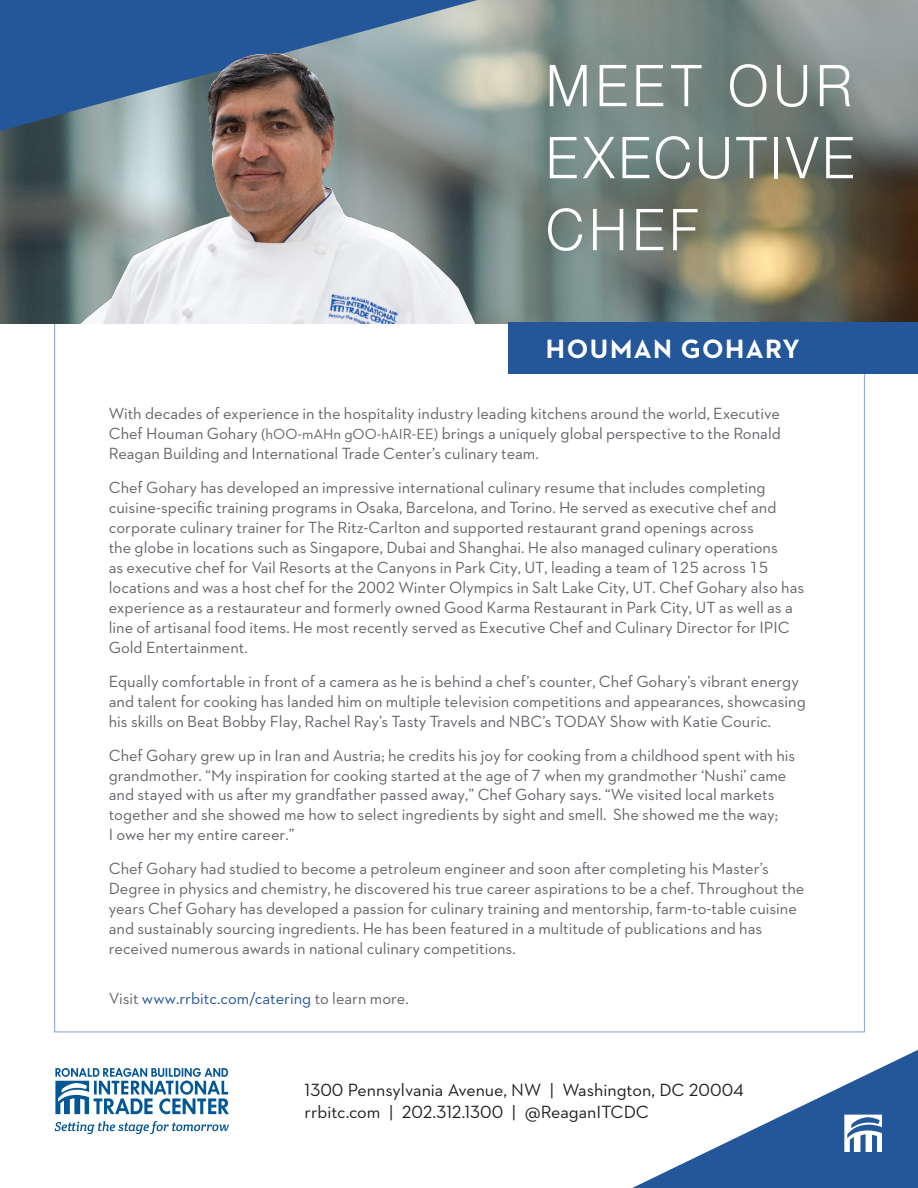
<style>
.page{position:relative;width:918px;height:1188px;background:#fff}
.page>*{position:absolute;margin:0;border:0;box-sizing:border-box;transform-origin:0 0}
.t1{font:300 57.75px/72px "Helvetica Neue";letter-spacing:.09em;color:#fff;scale:.93 1}
.t2{font:700 27px "Neutraface 2 Text";letter-spacing:.05em;color:#fff}
.t3{font:18px "Neutraface 2 Text";color:#231f20}
.t4{font:16.5px/20px "Neutraface 2 Text";color:#63656a}
.t5{font:16.5px "Neutraface 2 Text";color:#245799}
.s1{font-size:15px}
.s2{color:#63656a}
</style>
<div class="page">
<img style="left:0;top:0;width:918px;height:323px">
<div style="left:508px;top:322px;width:410px;height:52px;background:#245799"></div>
<svg style="left:632px;top:1050px;width:286px;height:138px"></svg>
<svg style="left:55px;top:1068px;width:174px;height:46px"></svg>
<svg style="left:55px;top:1121px;width:174px;height:13px"></svg>
<div style="left:0;top:0;width:477px;height:131px;background:#245799"></div>
<img style="left:38px;top:7px;width:462px;height:316px">
<p class="t1" style="left:546px;top:45px;width:333px">MEET OUR<br>EXECUTIVE</p>
<p class="t1" style="left:546px;top:189px;width:165px">CHEF</p>
<p class="t2" style="left:546px;top:332px;width:255px">HOUMAN GOHARY</p>
<p class="t4" style="left:109px;top:403px;width:674px;text-align:justify">With decades of experience in the hospitality industry leading kitchens around the world, Executive Chef Houman Gohary <span class="s1">(hOO-mAHn gOO-hAIR-EE)</span> brings a uniquely global perspective to the Ronald Reagan Building and International Trade Center’s culinary team.</p>
<p class="t4" style="left:109px;top:477px;width:697px">Chef Gohary has developed an impressive international culinary resume that includes completing cuisine-specific training programs in Osaka, Barcelona, and Torino. He served as executive chef and corporate culinary trainer for The Ritz-Carlton and supported restaurant grand openings across<br>the globe in locations such as Singapore, Dubai and Shanghai. He also managed culinary operations<br>as executive chef for Vail Resorts at the Canyons in Park City, UT, leading a team of 125 across 15 locations and was a host chef for the 2002 Winter Olympics in Salt Lake City, UT. Chef Gohary also has experience as a restaurateur and formerly owned Good Karma Restaurant in Park City, UT as well as a line of artisanal food items. He most recently served as Executive Chef and Culinary Director for IPIC Gold Entertainment.</p>
<p class="t4" style="left:109px;top:671px;width:699px">Equally comfortable in front of a camera as he is behind a chef’s counter, Chef Gohary’s vibrant energy and talent for cooking has landed him on multiple television competitions and appearances, showcasing his skills on Beat Bobby Flay, Rachel Ray’s Tasty Travels and NBC’s TODAY Show with Katie Couric.</p>
<p class="t4" style="left:109px;top:745px;width:688px">Chef Gohary grew up in Iran and Austria; he credits his joy for cooking from a childhood spent with his grandmother. “My inspiration for cooking started at the age of 7 when my grandmother ‘Nushi’ came and stayed with us after my grandfather passed away,” Chef Gohary says. “We visited local markets together and she showed me how to select ingredients by sight and smell. She showed me the way;<br>I owe her my entire career.”</p>
<p class="t4" style="left:109px;top:859px;width:697px">Chef Gohary had studied to become a petroleum engineer and soon after completing his Master’s Degree in physics and chemistry, he discovered his true career aspirations to be a chef. Throughout the years Chef Gohary has developed a passion for culinary training and mentorship, farm-to-table cuisine and sustainably sourcing ingredients. He has been featured in a multitude of publications and has received numerous awards in national culinary competitions.</p>
<p class="t5" style="left:109px;top:988px;width:301px"><span class="s2">Visit</span> www.rrbitc.com/catering <span class="s2">to learn more.</span></p>
<p class="t3" style="left:305px;top:1079px;width:441px">1300 Pennsylvania Avenue, NW | Washington, DC 20004</p>
<p class="t3" style="left:305px;top:1100px;width:346px">rrbitc.com | 202.312.1300 | @ReaganITCDC</p>
</div>
